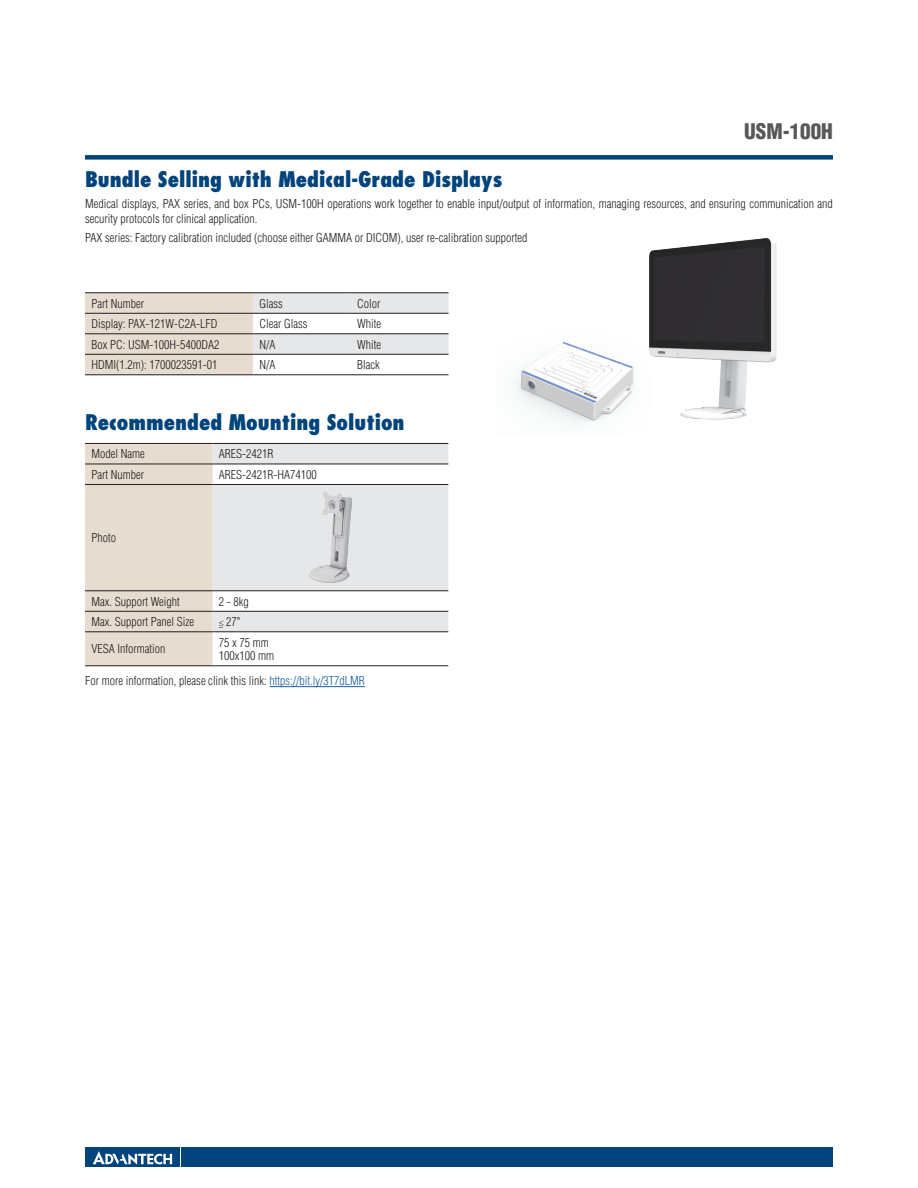
<style>
.page{position:relative;width:918px;height:1188px;background:#fff}
.page>*{position:absolute;margin:0;border:0;box-sizing:border-box;transform-origin:0 0}
.t1{font:800 condensed 21px "Futura";color:#00447b}
.t2{font:900 condensed 21px "Helvetica";color:#57585a}
.t3{font:300 condensed 12px/15px "Helvetica";color:#231f20}
.s1{color:#175d9e}
</style>
<div class="page">
<div style="left:85px;top:155px;width:748px;height:5px;background:#00447b"></div>
<div style="left:182px;top:1147px;width:651px;height:20px;background:#00447b"></div>
<div style="left:85px;top:1147px;width:95px;height:20px;background:#00447b"></div>
<svg style="left:93px;top:1151px;width:79px;height:14px"></svg>
<hr style="left:270px;top:686px;width:95px;height:1px;background:#175d9e">
<svg style="left:85px;top:293px;width:364px;height:81px"></svg>
<hr style="left:85px;top:292px;width:168px;height:1px;background:#231f20">
<hr style="left:253px;top:292px;width:98px;height:1px;background:#231f20">
<hr style="left:351px;top:292px;width:98px;height:1px;background:#231f20">
<hr style="left:85px;top:313px;width:168px;height:1px;background:#231f20">
<hr style="left:253px;top:313px;width:98px;height:1px;background:#231f20">
<hr style="left:351px;top:313px;width:98px;height:1px;background:#231f20">
<hr style="left:85px;top:333px;width:168px;height:1px;background:#231f20">
<hr style="left:253px;top:333px;width:98px;height:1px;background:#231f20">
<hr style="left:351px;top:333px;width:98px;height:1px;background:#231f20">
<hr style="left:85px;top:354px;width:168px;height:1px;background:#231f20">
<hr style="left:253px;top:354px;width:98px;height:1px;background:#231f20">
<hr style="left:351px;top:354px;width:98px;height:1px;background:#231f20">
<hr style="left:85px;top:374px;width:168px;height:1px;background:#231f20">
<hr style="left:253px;top:374px;width:98px;height:1px;background:#231f20">
<hr style="left:351px;top:374px;width:98px;height:1px;background:#231f20">
<div style="left:85px;top:444px;width:128px;height:221px;background:#e6dccf"></div>
<svg style="left:213px;top:444px;width:235px;height:187px;fill:#e6e7e9"></svg>
<hr style="left:85px;top:443px;width:128px;height:1px;background:#231f20">
<hr style="left:213px;top:443px;width:235px;height:1px;background:#231f20">
<hr style="left:85px;top:464px;width:128px;height:1px;background:#231f20">
<hr style="left:213px;top:464px;width:235px;height:1px;background:#231f20">
<hr style="left:85px;top:484px;width:128px;height:1px;background:#231f20">
<hr style="left:213px;top:484px;width:235px;height:1px;background:#231f20">
<hr style="left:85px;top:590px;width:128px;height:1px;background:#231f20">
<hr style="left:213px;top:590px;width:235px;height:1px;background:#231f20">
<hr style="left:85px;top:611px;width:128px;height:1px;background:#231f20">
<hr style="left:213px;top:611px;width:235px;height:1px;background:#231f20">
<hr style="left:85px;top:631px;width:128px;height:1px;background:#231f20">
<hr style="left:213px;top:631px;width:235px;height:1px;background:#231f20">
<hr style="left:85px;top:665px;width:128px;height:1px;background:#231f20">
<hr style="left:213px;top:665px;width:235px;height:1px;background:#231f20">
<img style="left:309px;top:492px;width:43px;height:91px">
<svg style="left:219px;top:621px;width:4px;height:7px"></svg>
<img style="left:516px;top:342px;width:118px;height:80px">
<img style="left:649px;top:238px;width:128px;height:182px">
<h1 class="t2" style="left:744px;top:118px;width:90px">USM-100H</h1>
<h1 class="t1" style="left:85px;top:166px;width:419px">Bundle Selling with Medical-Grade Displays</h1>
<p class="t3" style="left:85px;top:196px;width:749px">Medical displays, PAX series, and box PCs, USM-100H operations work together to enable input/output of information, managing resources, and ensuring communication and security protocols for clinical application.</p>
<p class="t3" style="left:85px;top:231px;width:444px">PAX series: Factory calibration included (choose either GAMMA or DICOM), user re-calibration supported</p>
<p class="t3" style="left:91px;top:296px;width:54px">Part Number</p>
<p class="t3" style="left:259px;top:296px;width:25px">Glass</p>
<p class="t3" style="left:357px;top:296px;width:25px">Color</p>
<p class="t3" style="left:91px;top:316px;width:127px">Display: PAX-121W-C2A-LFD</p>
<p class="t3" style="left:259px;top:316px;width:50px">Clear Glass</p>
<p class="t3" style="left:357px;top:316px;width:25px">White</p>
<p class="t3" style="left:91px;top:337px;width:129px">Box PC: USM-100H-5400DA2</p>
<p class="t3" style="left:259px;top:337px;width:18px">N/A</p>
<p class="t3" style="left:357px;top:337px;width:25px">White</p>
<p class="t3" style="left:91px;top:357px;width:127px">HDMI(1.2m): 1700023591-01</p>
<p class="t3" style="left:259px;top:357px;width:18px">N/A</p>
<p class="t3" style="left:357px;top:357px;width:24px">Black</p>
<h1 class="t1" style="left:85px;top:409px;width:321px">Recommended Mounting Solution</h1>
<p class="t3" style="left:91px;top:446px;width:55px">Model Name</p>
<p class="t3" style="left:219px;top:446px;width:56px">ARES-2421R</p>
<p class="t3" style="left:91px;top:467px;width:54px">Part Number</p>
<p class="t3" style="left:219px;top:467px;width:99px">ARES-2421R-HA74100</p>
<p class="t3" style="left:91px;top:530px;width:26px">Photo</p>
<p class="t3" style="left:91px;top:594px;width:90px">Max. Support Weight</p>
<p class="t3" style="left:219px;top:594px;width:31px">2 - 8kg</p>
<p class="t3" style="left:91px;top:614px;width:104px">Max. Support Panel Size</p>
<p class="t3" style="left:226px;top:614px;width:16px">27"</p>
<p class="t3" style="left:91px;top:641px;width:75px">VESA Information</p>
<p class="t3" style="left:219px;top:635px;width:57px;line-height:13.5px">75 x 75 mm<br>100x100 mm</p>
<p class="t3" style="left:85px;top:674px;width:281px">For more information, please clink this link: <span class="s1">https://bit.ly/3T7dLMR</span></p>
</div>
